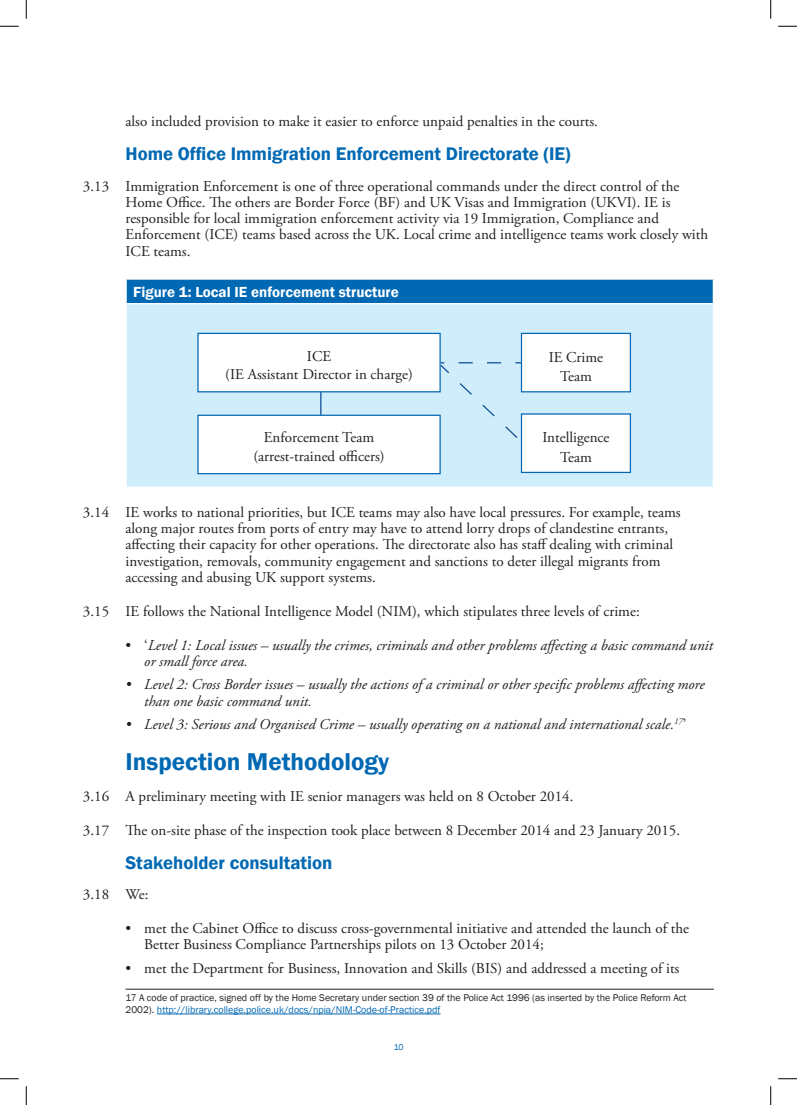
<style>
.page{position:relative;width:797px;height:1105px;background:#fff}
.page>*{position:absolute;margin:0;border:0;box-sizing:border-box;transform-origin:0 0}
.sub_heading_2{font:600 25px "Franklin Gothic";color:#0168b3}
.Subheading{font:600 18.75px "Franklin Gothic";color:#0168b3}
.Body_Copy{font:15px/16.2px "Adobe Garamond Pro";color:#231f20}
.t1{font:italic 15px/16.2px "Adobe Garamond Pro";color:#231f20}
.Table_text_Header{font:600 15px "Franklin Gothic";color:#fff}
.Footnotes{font:10px/12px "Franklin Gothic";color:#231f20}
.t2{font:8.75px "Franklin Gothic";color:#0168b3}
.s1{font-style:normal}
.s2{color:#0168b3}
</style>
<div class="page">
<div style="left:126px;top:279px;width:587px;height:25px;background:#0168b3"></div>
<div style="left:126px;top:304px;width:587px;height:183px;background:#d0edfb"></div>
<hr style="left:125px;top:278px;width:589px;height:2px;background:#fff">
<hr style="left:125px;top:280px;width:2px;height:23px;background:#fff">
<hr style="left:712px;top:280px;width:2px;height:23px;background:#fff">
<hr style="left:125px;top:303px;width:589px;height:1px;background:#fff">
<hr style="left:125px;top:304px;width:2px;height:183px;background:#fff">
<hr style="left:712px;top:304px;width:2px;height:183px;background:#fff">
<hr style="left:125px;top:989px;width:589px;height:1px;background:#231f20">
<hr style="left:157px;top:1014px;width:283px;height:1px;background:#0168b3">
<hr style="left:320px;top:344px;width:1px;height:125px;background:#0f4b92">
<svg style="left:413px;top:339px;width:145px;height:122px"></svg>
<div style="left:198px;top:333px;width:242px;height:59px;background:#fff"></div>
<div style="left:197px;top:333px;width:244px;height:59px;border:1px solid #0168b3"></div>
<div style="left:198px;top:415px;width:242px;height:59px;background:#fff"></div>
<div style="left:197px;top:415px;width:244px;height:59px;border:1px solid #0168b3"></div>
<div style="left:521px;top:333px;width:109px;height:59px;background:#fff"></div>
<div style="left:521px;top:333px;width:110px;height:59px;border:1px solid #0168b3"></div>
<div style="left:521px;top:414px;width:109px;height:58px;background:#fff"></div>
<div style="left:521px;top:413px;width:110px;height:60px;border:1px solid #0168b3"></div>
<svg style="left:0;top:25px;width:19px;height:2px"></svg>
<svg style="left:778px;top:25px;width:19px;height:2px"></svg>
<svg style="left:0;top:1078px;width:19px;height:1px"></svg>
<svg style="left:778px;top:1078px;width:19px;height:1px"></svg>
<svg style="left:25px;top:0;width:2px;height:19px"></svg>
<svg style="left:25px;top:1086px;width:2px;height:19px"></svg>
<svg style="left:770px;top:0;width:1px;height:19px"></svg>
<svg style="left:770px;top:1086px;width:1px;height:19px"></svg>
<p class="Body_Copy" style="left:125px;top:114px;width:474px">also included provision to make it easier to enforce unpaid penalties in the courts.</p>
<p class="Subheading" style="left:125px;top:142px;width:446px">Home Office Immigration Enforcement Directorate (IE)</p>
<p class="Body_Copy" style="left:125px;top:178px;width:584px;text-indent:-43px">3.13 Immigration Enforcement is one of three operational commands under the direct control of the Home Office. The others are Border Force (BF) and UK Visas and Immigration (UKVI). IE is responsible for local immigration enforcement activity via 19 Immigration, Compliance and Enforcement (ICE) teams based across the UK. Local crime and intelligence teams work closely with ICE teams.</p>
<p class="Table_text_Header" style="left:133px;top:282px;width:267px">Figure 1: Local IE enforcement structure</p>
<p class="Body_Copy" style="left:307px;top:348px;width:26px">ICE</p>
<p class="Body_Copy" style="left:225px;top:366px;width:189px">(IE Assistant Director in charge)</p>
<p class="Body_Copy" style="left:264px;top:430px;width:112px">Enforcement Team</p>
<p class="Body_Copy" style="left:253px;top:449px;width:133px">(arrest-trained officers)</p>
<p class="Body_Copy" style="left:548px;top:349px;width:56px">IE Crime</p>
<p class="Body_Copy" style="left:560px;top:369px;width:33px">Team</p>
<p class="Body_Copy" style="left:542px;top:430px;width:69px">Intelligence</p>
<p class="Body_Copy" style="left:560px;top:450px;width:33px">Team</p>
<p class="Body_Copy" style="left:125px;top:504px;width:556px;text-indent:-43px">3.14 IE works to national priorities, but ICE teams may also have local pressures. For example, teams along major routes from ports of entry may have to attend lorry drops of clandestine entrants, affecting their capacity for other operations. The directorate also has staff dealing with criminal investigation, removals, community engagement and sanctions to deter illegal migrants from accessing and abusing UK support systems.</p>
<p class="Body_Copy" style="left:83px;top:603px;width:558px">3.15 IE follows the National Intelligence Model (NIM), which stipulates three levels of crime:</p>
<p class="t1" style="left:144px;top:637px;width:570px;text-indent:-19px"><span class="s1">• ‘</span>Level 1: Local issues – usually the crimes, criminals and other problems affecting a basic command unit or small force area.</p>
<p class="t1" style="left:144px;top:677px;width:562px;text-indent:-19px">• Level 2: Cross Border issues – usually the actions of a criminal or other specific problems affecting more than one basic command unit.</p>
<p class="t1" style="left:125px;top:716px;width:562px">• Level 3: Serious and Organised Crime – usually operating on a national and international scale.<sup>17</sup><span class="s1">’</span></p>
<p class="sub_heading_2" style="left:125px;top:746px;width:265px">Inspection Methodology</p>
<p class="Body_Copy" style="left:83px;top:788px;width:492px">3.16 A preliminary meeting with IE senior managers was held on 8 October 2014.</p>
<p class="Body_Copy" style="left:83px;top:822px;width:598px">3.17 The on-site phase of the inspection took place between 8 December 2014 and 23 January 2015.</p>
<p class="Subheading" style="left:125px;top:851px;width:208px">Stakeholder consultation</p>
<p class="Body_Copy" style="left:83px;top:887px;width:67px">3.18 We:</p>
<p class="Body_Copy" style="left:144px;top:921px;width:546px;text-indent:-19px">• met the Cabinet Office to discuss cross-governmental initiative and attended the launch of the<br>Better Business Compliance Partnerships pilots on 13 October 2014;</p>
<p class="Body_Copy" style="left:125px;top:960px;width:555px">• met the Department for Business, Innovation and Skills (BIS) and addressed a meeting of its</p>
<p class="Footnotes" style="left:125px;top:992px;width:562px">17 A code of practice, signed off by the Home Secretary under section 39 of the Police Act 1996 (as inserted by the Police Reform Act<br>2002). <span class="s2">http://library.college.police.uk/docs/npia/NIM-Code-of-Practice.pdf</span></p>
<p class="t2" style="left:394px;top:1042px;width:11px">10</p>
</div>
